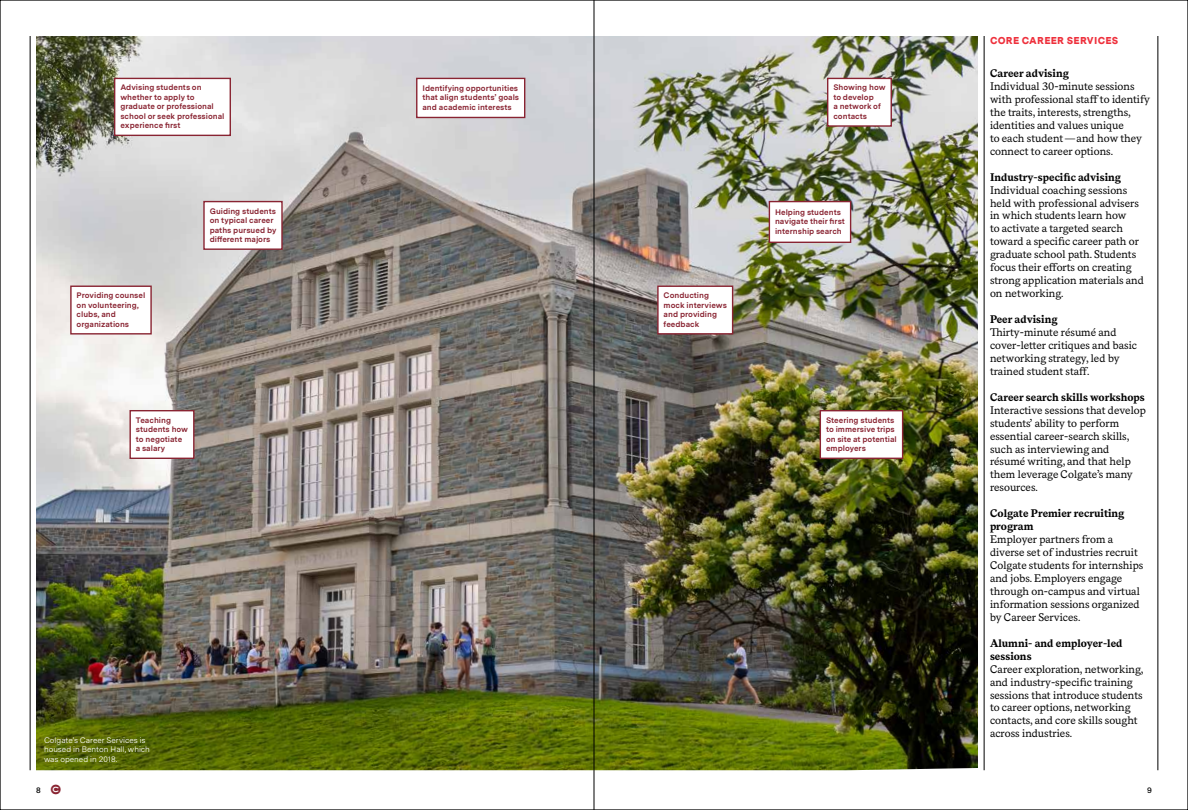
<style>
.page{position:relative;width:1188px;height:810px;background:#fff}
.page>*{position:absolute;margin:0;border:0;box-sizing:border-box;transform-origin:0 0}
.t1{font:11px/12.9px "Messina Serif";color:#000}
.t2{font:700 11px/12.9px "Messina Serif";color:#000}
.t3{font:900 10px "Messina Sans";letter-spacing:.03em;color:#ee303c}
.t4{font:700 8px/9.5px "Messina Sans";color:#892432}
.t5{font:8px/9.5px "Messina Sans";color:#fff}
.t6{font:600 8px "Messina Sans";color:#000}
.s1{font-family:"Colgate";font-weight:400;font-size:13px;color:#892432}
</style>
<div class="page">
<hr style="left:30px;top:36px;width:1px;height:734px;background:#000">
<hr style="left:1158px;top:36px;width:1px;height:734px;background:#000">
<img style="left:36px;top:36px;width:942px;height:734px">
<svg style="left:113px;top:77px;width:119px;height:60px"></svg>
<svg style="left:415px;top:77px;width:111px;height:42px"></svg>
<svg style="left:203px;top:200px;width:80px;height:51px"></svg>
<svg style="left:70px;top:285px;width:82px;height:50px"></svg>
<svg style="left:129px;top:409px;width:66px;height:51px"></svg>
<svg style="left:826px;top:77px;width:67px;height:50px"></svg>
<svg style="left:657px;top:285px;width:77px;height:50px"></svg>
<svg style="left:819px;top:409px;width:85px;height:51px"></svg>
<svg style="left:768px;top:200px;width:84px;height:44px"></svg>
<hr style="left:984px;top:36px;width:1px;height:734px;background:#000">
<hr style="left:594px;top:0;width:1px;height:810px;background:#000">
<p class="t4" style="left:120px;top:83px;width:106px">Advising students on whether to apply to graduate or professional school or seek professional experience first</p>
<p class="t4" style="left:422px;top:84px;width:98px">Identifying opportunities that align students’ goals and academic interests</p>
<p class="t4" style="left:77px;top:291px;width:70px">Providing counsel on volunteering, clubs, and organizations</p>
<p class="t4" style="left:210px;top:207px;width:68px">Guiding students on typical career paths pursued by different majors</p>
<p class="t4" style="left:136px;top:416px;width:54px">Teaching students how to negotiate a salary</p>
<p class="t5" style="left:44px;top:736px;width:107px">Colgate’s Career Services is housed in Benton Hall, which was opened in 2018.</p>
<p class="t4" style="left:664px;top:291px;width:65px">Conducting mock interviews and providing feedback</p>
<p class="t4" style="left:833px;top:83px;width:54px">Showing how to develop<br>a network of contacts</p>
<p class="t4" style="left:775px;top:208px;width:71px">Helping students navigate their first internship search</p>
<p class="t4" style="left:826px;top:416px;width:72px">Steering students to immersive trips on site at potential employers</p>
<h2 class="t3" style="left:990px;top:34px;width:130px">CORE CAREER SERVICES</h2>
<h3 class="t2" style="left:990px;top:68px;width:80px">Career advising</h3>
<p class="t1" style="left:990px;top:80px;width:162px">Individual 30-minute sessions with professional staff to identify the traits, interests, strengths, identities and values unique<br>to each student—and how they connect to career options.</p>
<h3 class="t2" style="left:990px;top:171px;width:133px">Industry-specific advising</h3>
<p class="t1" style="left:990px;top:184px;width:155px">Individual coaching sessions held with professional advisers in which students learn how<br>to activate a targeted search toward a specific career path or graduate school path. Students focus their efforts on creating strong application materials and on networking.</p>
<h3 class="t2" style="left:990px;top:314px;width:69px">Peer advising</h3>
<p class="t1" style="left:990px;top:326px;width:149px">Thirty-minute résumé and cover-letter critiques and basic networking strategy, led by trained student staff.</p>
<h3 class="t2" style="left:990px;top:391px;width:156px">Career search skills workshops</h3>
<p class="t1" style="left:990px;top:404px;width:157px">Interactive sessions that develop students’ ability to perform essential career-search skills, such as interviewing and résumé writing, and that help them leverage Colgate’s many resources.</p>
<h3 class="t2" style="left:990px;top:508px;width:136px">Colgate Premier recruiting program</h3>
<p class="t1" style="left:990px;top:533px;width:155px">Employer partners from a diverse set of industries recruit<br>Colgate students for internships and jobs. Employers engage through on-campus and virtual information sessions organized by Career Services.</p>
<h3 class="t2" style="left:990px;top:637px;width:134px">Alumni- and employer-led sessions</h3>
<p class="t1" style="left:990px;top:663px;width:155px">Career exploration, networking, and industry-specific training sessions that introduce students to career options, networking contacts, and core skills sought across industries.</p>
<p class="t6" style="left:36px;top:785px;width:27px">8 <span class="s1">●</span></p>
<p class="t6" style="left:1147px;top:785px;width:6px">9</p>
</div>
